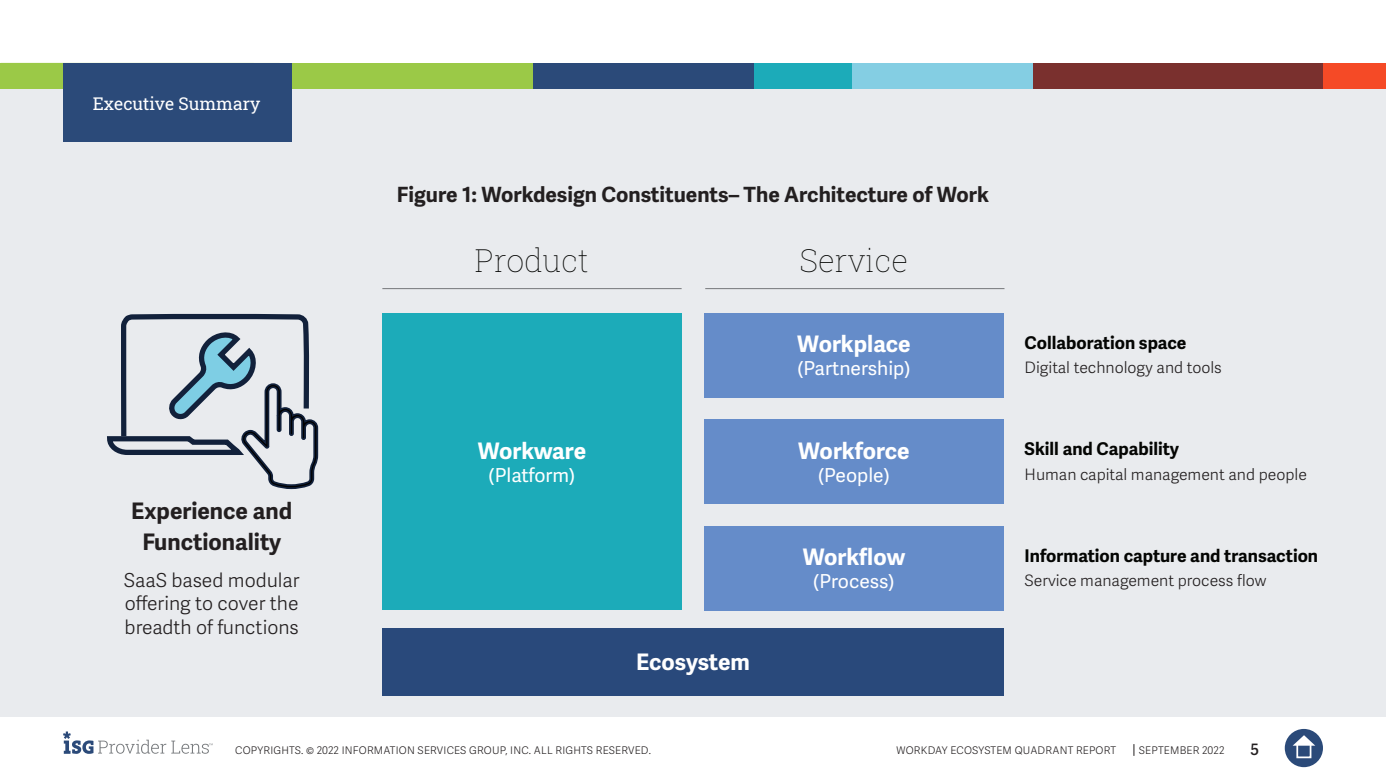
<style>
.page{position:relative;width:1386px;height:780px;background:#fff}
.page>*{position:absolute;margin:0;border:0;box-sizing:border-box;transform-origin:0 0}
.Body_Copy{font:31.5px "Roboto Slab ISG P Thin";color:#040503}
.Body_Copy-2{font:700 22.75px "Adelle Sans";color:#fff}
.Body_Copy-3{font:700 22.75px/31.5px "Adelle Sans";color:#231f20;text-align:center}
.t1{font:700 21px "Adelle Sans";color:#231f20}
.Body_Copy-4{font:300 19.25px/23.1px "Adelle Sans";color:#231f20;text-align:justify}
.Body_Copy-5{font:19.25px "Adelle Sans";color:#fff}
.Body_Copy-6{font:700 17.5px "Adelle Sans";color:#040503}
.Section_Label_Blue_B{font:17.5px "Roboto Slab ISG P Regular";color:#fff}
.Body_Copy-7{font:300 15.75px "Adelle Sans";color:#231f20}
.t2{font:600 15.75px "Adelle Sans";color:#231f20}
.t3{font:300 10.5px "Adelle Sans";letter-spacing:.02em;color:#231f20}
</style>
<div class="page">
<svg style="left:1133px;top:744px;width:1px;height:12px"></svg>
<div style="left:1285px;top:729px;width:38px;height:38px;background:#2b4a79;border-radius:50%"></div>
<svg style="left:1293px;top:735px;width:22px;height:10px"></svg>
<div style="left:1296px;top:743px;width:15px;height:15px;border:2px solid #fff"></div>
<svg style="left:63px;top:731px;width:150px;height:23px"></svg>
<div style="left:0;top:63px;width:1386px;height:654px;background:#e9ebee"></div>
<div style="left:0;top:63px;width:533px;height:25px;background:#9bc947"></div>
<div style="left:533px;top:63px;width:223px;height:25px;background:#2b4a79"></div>
<div style="left:850px;top:63px;width:184px;height:25px;background:#84cee3"></div>
<div style="left:1323px;top:63px;width:63px;height:25px;background:#f54a26"></div>
<div style="left:1033px;top:63px;width:290px;height:25px;background:#7a302e"></div>
<div style="left:754px;top:63px;width:98px;height:25px;background:#1cabb9"></div>
<div style="left:63px;top:63px;width:229px;height:79px;background:#2b4a79"></div>
<svg style="left:107px;top:313px;width:212px;height:177px"></svg>
<div style="left:382px;top:313px;width:300px;height:297px;background:#1cabb9"></div>
<div style="left:382px;top:628px;width:622px;height:67px;background:#29497b"></div>
<hr style="left:382px;top:288px;width:300px;height:1px;background:#75787b">
<hr style="left:705px;top:288px;width:299px;height:1px;background:#75787b">
<div style="left:704px;top:313px;width:300px;height:84px;background:#658cc9"></div>
<div style="left:704px;top:419px;width:300px;height:84px;background:#658cc9"></div>
<div style="left:704px;top:526px;width:300px;height:84px;background:#658cc9"></div>
<p class="Section_Label_Blue_B" style="left:93px;top:91px;width:169px">Executive Summary</p>
<p class="Body_Copy-3" style="left:131px;top:495px;width:163px">Experience and<br>Functionality</p>
<p class="Body_Copy-4" style="left:124px;top:569px;width:177px">SaaS based modular offering to cover the breadth of functions</p>
<p class="t1" style="left:397px;top:182px;width:594px">Figure 1: Workdesign Constituents– The Architecture of Work</p>
<p class="Body_Copy" style="left:475px;top:239px;width:116px">Product</p>
<p class="Body_Copy" style="left:800px;top:239px;width:110px">Service</p>
<p class="Body_Copy-2" style="left:478px;top:437px;width:110px">Workware</p>
<p class="Body_Copy-5" style="left:489px;top:464px;width:88px">(Platform)</p>
<p class="Body_Copy-2" style="left:636px;top:648px;width:116px">Ecosystem</p>
<p class="Body_Copy-2" style="left:797px;top:330px;width:115px">Workplace</p>
<p class="Body_Copy-5" style="left:797px;top:357px;width:115px">(Partnership)</p>
<p class="Body_Copy-2" style="left:798px;top:437px;width:113px">Workforce</p>
<p class="Body_Copy-5" style="left:818px;top:464px;width:73px">(People)</p>
<p class="Body_Copy-2" style="left:803px;top:543px;width:104px">Workflow</p>
<p class="Body_Copy-5" style="left:813px;top:570px;width:83px">(Process)</p>
<p class="Body_Copy-6" style="left:1025px;top:332px;width:163px">Collaboration space</p>
<p class="Body_Copy-7" style="left:1025px;top:358px;width:199px">Digital technology and tools</p>
<p class="Body_Copy-6" style="left:1025px;top:438px;width:156px">Skill and Capability</p>
<p class="Body_Copy-7" style="left:1025px;top:465px;width:284px">Human capital management and people</p>
<p class="Body_Copy-6" style="left:1025px;top:545px;width:295px">Information capture and transaction</p>
<p class="Body_Copy-7" style="left:1025px;top:571px;width:243px">Service management process flow</p>
<p class="t3" style="left:235px;top:744px;width:417px">COPYRIGHTS. © 2022 INFORMATION SERVICES GROUP, INC. ALL RIGHTS RESERVED.</p>
<p class="t3" style="left:897px;top:744px;width:221px">WORKDAY ECOSYSTEM QUADRANT REPORT</p>
<p class="t3" style="left:1139px;top:744px;width:87px">SEPTEMBER 2022</p>
<h3 class="t2" style="left:1250px;top:740px;width:10px">5</h3>
</div>
